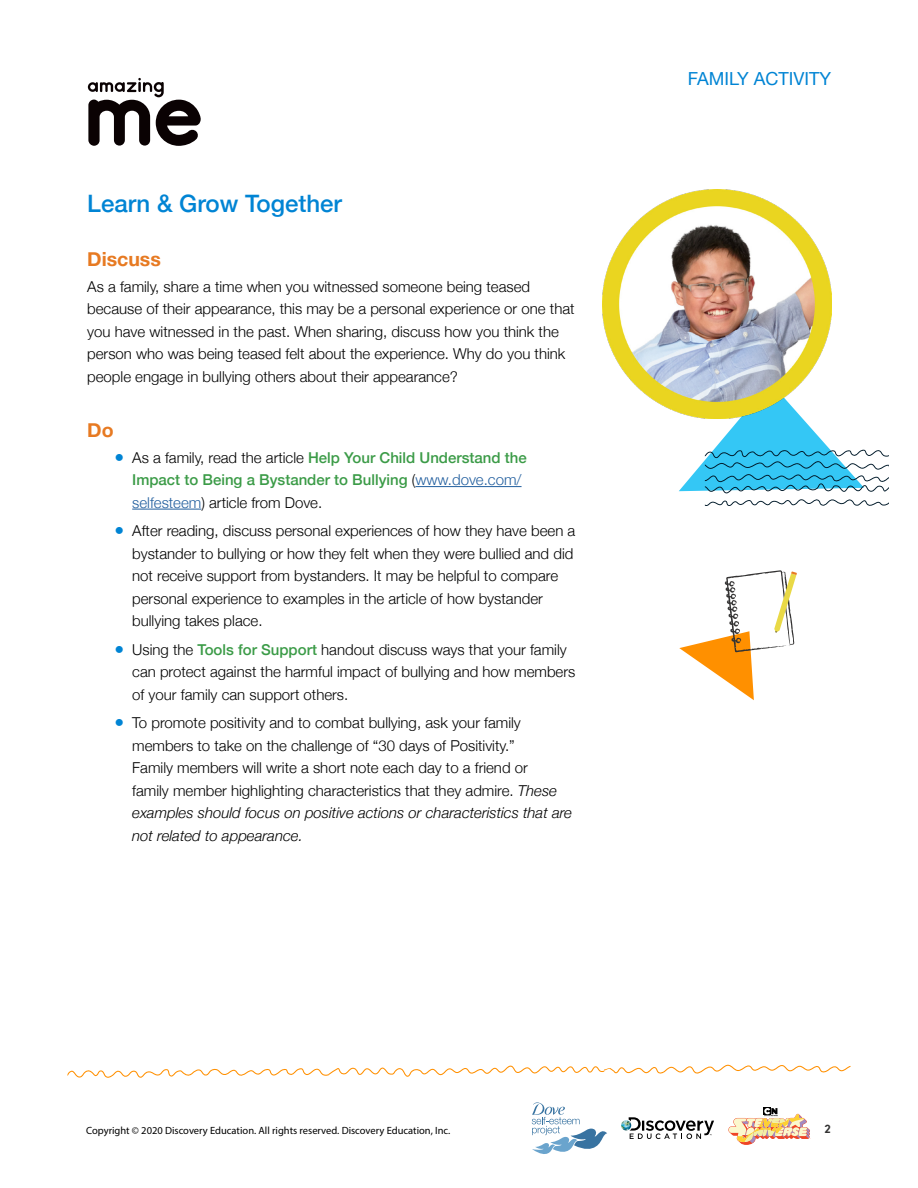
<style>
.page{position:relative;width:918px;height:1188px;background:#fff}
.page>*{position:absolute;margin:0;border:0;box-sizing:border-box;transform-origin:0 0}
.t1{font:500 24px "Helvetica Neue";color:#0084d4}
.t2{font:700 19.5px "Helvetica Neue";color:#e77a22}
.t3{font:18px "Helvetica Neue";color:#0084d4}
.t4{font:300 15px/22.5px "Helvetica Neue";color:#000}
.t5{font:500 15px/22.5px "Helvetica Neue";color:#3b9b47}
.t6{font:700 12px "DIN2014";color:#343333}
.t7{font:10.5px "Myriad Pro";color:#000}
.s1{font-weight:300;font-size:16.5px;color:#0084d4}
.s2{font-weight:300;color:#000}
.s3{font-weight:300;color:#215e9e}
.s4{font-size:16.5px;color:#0084d4}
.s5{font-weight:500;color:#3b9b47}
.s6{font-style:italic}
</style>
<div class="page">
<svg style="left:88px;top:78px;width:113px;height:68px"></svg>
<svg style="left:604px;top:1065px;width:246px;height:9px"></svg>
<svg style="left:328px;top:1066px;width:182px;height:11px"></svg>
<svg style="left:68px;top:1068px;width:229px;height:10px"></svg>
<svg style="left:621px;top:1117px;width:93px;height:22px"></svg>
<svg style="left:532px;top:1102px;width:75px;height:52px"></svg>
<svg style="left:728px;top:1107px;width:83px;height:38px"></svg>
<hr style="left:415px;top:486px;width:107px;height:1px;background:#215e9e">
<hr style="left:132px;top:509px;width:69px;height:1px;background:#215e9e">
<svg style="left:679px;top:418px;width:210px;height:88px"></svg>
<svg style="left:679px;top:570px;width:118px;height:130px"></svg>
<img style="left:602px;top:189px;width:230px;height:229px">
<h1 class="t1" style="left:87px;top:185px;width:256px">Learn &amp; Grow Together</h1>
<h2 class="t2" style="left:87px;top:244px;width:75px">Discuss</h2>
<p class="t4" style="left:87px;top:274px;width:489px">As a family, share a time when you witnessed someone being teased because of their appearance, this may be a personal experience or one that you have witnessed in the past. When sharing, discuss how you think the person who was being teased felt about the experience. Why do you think people engage in bullying others about their appearance?</p>
<h2 class="t2" style="left:87px;top:415px;width:28px">Do</h2>
<p class="t5" style="left:132px;top:445px;width:396px;text-indent:-18px"><span class="s1">●</span> <span class="s2">As a family, read the article</span> Help Your Child Understand the<br>Impact to Being a Bystander to Bullying <span class="s2">(</span><span class="s3">www.dove.com/ selfesteem</span><span class="s2">) article from Dove.</span></p>
<p class="t4" style="left:132px;top:518px;width:445px;text-indent:-18px"><span class="s4">●</span> After reading, discuss personal experiences of how they have been a bystander to bullying or how they felt when they were bullied and did not receive support from bystanders. It may be helpful to compare personal experience to examples in the article of how bystander bullying takes place.</p>
<p class="t4" style="left:132px;top:637px;width:445px;text-indent:-18px"><span class="s4">●</span> Using the <span class="s5">Tools for Support</span> handout discuss ways that your family can protect against the harmful impact of bullying and how members of your family can support others.</p>
<p class="t4" style="left:132px;top:710px;width:441px;text-indent:-18px"><span class="s4">●</span> To promote positivity and to combat bullying, ask your family members to take on the challenge of “30 days of Positivity.”<br>Family members will write a short note each day to a friend or<br>family member highlighting characteristics that they admire. <span class="s6">These examples should focus on positive actions or characteristics that are not related to appearance.</span></p>
<p class="t3" style="left:688px;top:65px;width:145px">FAMILY ACTIVITY</p>
<p class="t7" style="left:86px;top:1124px;width:366px">Copyright © 2020 Discovery Education. All rights reserved. Discovery Education, Inc.</p>
<p class="t6" style="left:825px;top:1121px;width:8px">2</p>
</div>
